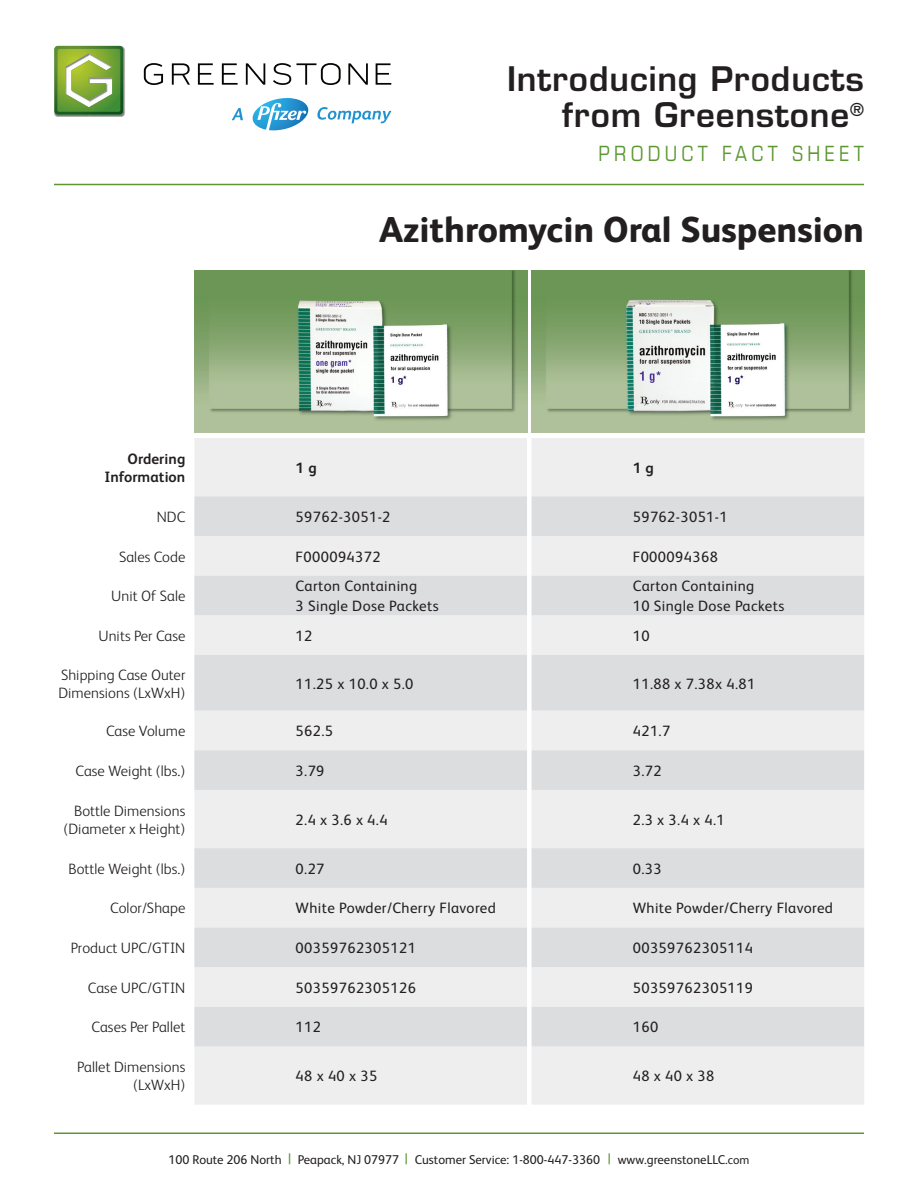
<style>
.page{position:relative;width:918px;height:1188px;background:#fff}
.page>*{position:absolute;margin:0;border:0;box-sizing:border-box;transform-origin:0 0}
.t1{font:800 36px "FS Albert";color:#231f20}
.t2{font:600 33px/36px "Eurostile LT Std";letter-spacing:.025em;color:#231f20;text-align:right}
.t3{font:condensed 21px "Eurostile LT Std";letter-spacing:.2em;color:#5c9731}
.t4{font:15px "FS Albert Pro";letter-spacing:.025em;color:#231f20}
.t5{font:300 15px/18px "FS Albert";letter-spacing:.005em;color:#231f20;text-align:right}
.t6{font:700 15px/18px "FS Albert";letter-spacing:.005em;color:#231f20;text-align:right}
.t7{font:12.75px "FS Albert";color:#231f20}
.s1{font-size:15px;color:#5c9731}
.s2{font-size:12px}
</style>
<div class="page">
<hr style="left:54px;top:184px;width:810px;height:1px;background:#5c9731">
<hr style="left:54px;top:1132px;width:810px;height:2px;background:#5c9731">
<div style="left:194px;top:438px;width:670px;height:667px;background:#eeeeef"></div>
<svg style="left:194px;top:496px;width:670px;height:550px;fill:#dcdddf"></svg>
<img style="left:54px;top:45px;width:71px;height:72px">
<img style="left:54px;top:46px;width:69px;height:69px">
<svg style="left:144px;top:63px;width:19px;height:22px"></svg>
<svg style="left:172px;top:63px;width:18px;height:22px"></svg>
<svg style="left:198px;top:63px;width:16px;height:22px"></svg>
<svg style="left:222px;top:63px;width:16px;height:22px"></svg>
<svg style="left:246px;top:63px;width:19px;height:22px"></svg>
<svg style="left:273px;top:63px;width:68px;height:22px"></svg>
<svg style="left:348px;top:63px;width:20px;height:22px"></svg>
<svg style="left:376px;top:63px;width:15px;height:22px"></svg>
<svg style="left:317px;top:107px;width:74px;height:17px"></svg>
<svg style="left:232px;top:108px;width:11px;height:12px"></svg>
<svg style="left:253px;top:98px;width:55px;height:32px"></svg>
<img style="left:194px;top:270px;width:333px;height:162px">
<img style="left:532px;top:270px;width:332px;height:162px">
<p class="t2" style="left:507px;top:61px;width:358px">Introducing Products from Greenstone<sup>®</sup></p>
<p class="t3" style="left:599px;top:141px;width:267px">PRODUCT FACT SHEET</p>
<p class="t1" style="left:379px;top:204px;width:486px">Azithromycin Oral Suspension</p>
<p class="t6" style="left:104px;top:449px;width:83px">Ordering<br>Information</p>
<p class="t6" style="left:296px;top:458px;width:23px">1 g</p>
<p class="t6" style="left:633px;top:458px;width:23px">1 g</p>
<p class="t5" style="left:157px;top:507px;width:30px">NDC</p>
<p class="t4" style="left:296px;top:506px;width:96px">59762-3051-2</p>
<p class="t4" style="left:633px;top:506px;width:96px">59762-3051-1</p>
<p class="t5" style="left:119px;top:547px;width:68px">Sales Code</p>
<p class="t4" style="left:296px;top:546px;width:87px">F000094372</p>
<p class="t4" style="left:633px;top:546px;width:87px">F000094368</p>
<p class="t5" style="left:111px;top:586px;width:76px">Unit Of Sale</p>
<p class="t4" style="left:296px;top:576px;width:123px">Carton Containing</p>
<p class="t4" style="left:296px;top:595px;width:145px">3 Single Dose Packets</p>
<p class="t4" style="left:633px;top:576px;width:123px">Carton Containing</p>
<p class="t4" style="left:633px;top:595px;width:153px">10 Single Dose Packets</p>
<p class="t5" style="left:98px;top:626px;width:88px">Units Per Case</p>
<p class="t4" style="left:296px;top:625px;width:18px">12</p>
<p class="t4" style="left:633px;top:625px;width:18px">10</p>
<p class="t5" style="left:58px;top:665px;width:129px;text-align:left">Shipping Case Outer<br>Dimensions (LxWxH)</p>
<p class="t4" style="left:296px;top:673px;width:119px">11.25 x 10.0 x 5.0</p>
<p class="t4" style="left:633px;top:673px;width:124px">11.88 x 7.38x 4.81</p>
<p class="t5" style="left:106px;top:721px;width:81px">Case Volume</p>
<p class="t4" style="left:296px;top:720px;width:39px">562.5</p>
<p class="t4" style="left:633px;top:720px;width:39px">421.7</p>
<p class="t5" style="left:76px;top:761px;width:111px">Case Weight (lbs.)</p>
<p class="t4" style="left:296px;top:760px;width:30px">3.79</p>
<p class="t4" style="left:633px;top:760px;width:30px">3.72</p>
<p class="t5" style="left:64px;top:801px;width:123px">Bottle Dimensions (Diameter x Height)</p>
<p class="t4" style="left:296px;top:809px;width:93px">2.4 x 3.6 x 4.4</p>
<p class="t4" style="left:633px;top:809px;width:93px">2.3 x 3.4 x 4.1</p>
<p class="t5" style="left:68px;top:859px;width:119px">Bottle Weight (lbs.)</p>
<p class="t4" style="left:296px;top:858px;width:30px">0.27</p>
<p class="t4" style="left:633px;top:858px;width:30px">0.33</p>
<p class="t5" style="left:110px;top:899px;width:77px">Color/Shape</p>
<p class="t4" style="left:296px;top:898px;width:202px">White Powder/Cherry Flavored</p>
<p class="t4" style="left:633px;top:898px;width:202px">White Powder/Cherry Flavored</p>
<p class="t5" style="left:71px;top:938px;width:116px">Product UPC/GTIN</p>
<p class="t4" style="left:296px;top:937px;width:122px">00359762305121</p>
<p class="t4" style="left:633px;top:937px;width:122px">00359762305114</p>
<p class="t5" style="left:88px;top:978px;width:99px">Case UPC/GTIN</p>
<p class="t4" style="left:296px;top:977px;width:122px">50359762305126</p>
<p class="t4" style="left:633px;top:977px;width:122px">50359762305119</p>
<p class="t5" style="left:92px;top:1018px;width:95px">Cases Per Pallet</p>
<p class="t4" style="left:296px;top:1017px;width:27px">112</p>
<p class="t4" style="left:633px;top:1017px;width:27px">160</p>
<p class="t5" style="left:77px;top:1058px;width:110px">Pallet Dimensions (LxWxH)</p>
<p class="t4" style="left:296px;top:1066px;width:83px">48 x 40 x 35</p>
<p class="t4" style="left:633px;top:1066px;width:83px">48 x 40 x 38</p>
<p class="t7" style="left:169px;top:1151px;width:582px">100 Route 206 North <span class="s1">|</span> Peapack, NJ 07977 <span class="s1">|</span> Customer Service: 1-800-447-3360 <span class="s1">|</span> www.greenstoneLLC.<span class="s2">com</span></p>
</div>
